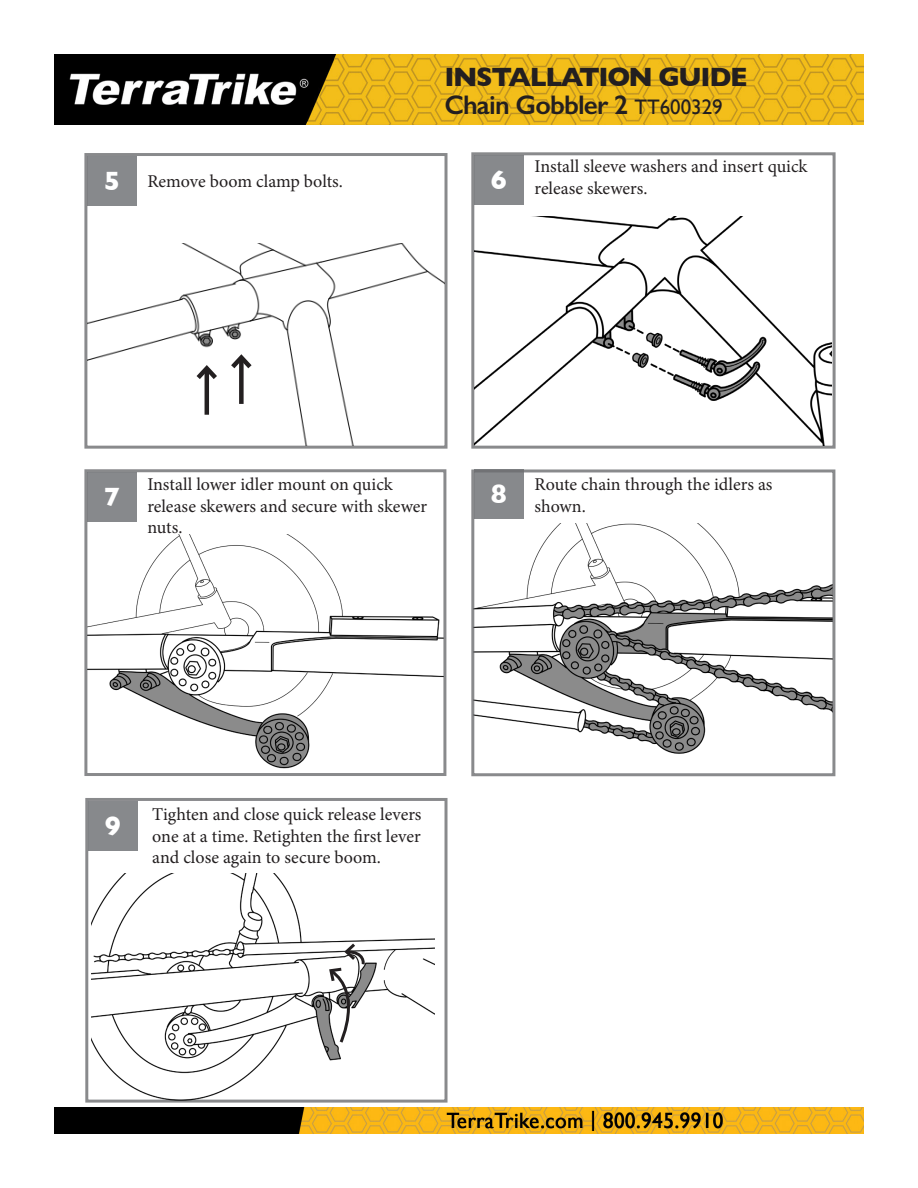
<style>
.page{position:relative;width:918px;height:1188px;background:#fff}
.page>*{position:absolute;margin:0;border:0;box-sizing:border-box;transform-origin:0 0}
.t1{font:600 27px "Gill Sans";letter-spacing:-.03em;color:#231f20}
.t2{font:700 27px "Gill Sans";letter-spacing:-.05em;color:#231f20}
.t3{font:700 27px "Gill Sans";color:#fff}
.Body{font:18px/21.6px "Minion Pro";letter-spacing:-.005em;color:#231f20}
.s1{font-weight:400;font-size:21px}
</style>
<div class="page">
<img style="left:54px;top:54px;width:810px;height:70px">
<img style="left:54px;top:1107px;width:810px;height:27px">
<div style="left:87px;top:156px;width:50px;height:50px;background:#87898c"></div>
<div style="left:87px;top:472px;width:50px;height:50px;background:#87898c"></div>
<img style="left:88px;top:535px;width:354px;height:234px">
<img style="left:475px;top:524px;width:356px;height:230px">
<div style="left:474px;top:155px;width:50px;height:49px;background:#87898c"></div>
<div style="left:88px;top:801px;width:50px;height:50px;background:#87898c"></div>
<div style="left:474px;top:470px;width:50px;height:49px;background:#87898c"></div>
<div style="left:84px;top:153px;width:364px;height:296px;border:3px solid #6c6d70"></div>
<div style="left:471px;top:152px;width:365px;height:297px;border:3px solid #6c6d70"></div>
<div style="left:84px;top:469px;width:362px;height:307px;border:3px solid #6c6d70"></div>
<div style="left:471px;top:469px;width:364px;height:307px;border:3px solid #6c6d70"></div>
<div style="left:85px;top:798px;width:363px;height:305px;border:3px solid #6c6d70"></div>
<img style="left:92px;top:874px;width:343px;height:229px">
<svg style="left:327px;top:940px;width:39px;height:105px"></svg>
<img style="left:87px;top:243px;width:357px;height:203px">
<hr style="left:205px;top:368px;width:4px;height:47px;background:#231f20">
<div style="left:239px;top:358px;width:5px;height:46px;background:#231f20"></div>
<svg style="left:192px;top:351px;width:64px;height:33px"></svg>
<img style="left:474px;top:216px;width:358px;height:230px">
<p class="t3" style="left:104px;top:159px;width:18px">5</p>
<p class="Body" style="left:147px;top:171px;width:197px">Remove boom clamp bolts.</p>
<h1 class="t2" style="left:444px;top:55px;width:305px">INSTALLATION GUIDE</h1>
<h1 class="t1" style="left:444px;top:89px;width:280px">Chain Gobbler 2 <span class="s1">TT600329</span></h1>
<p class="t3" style="left:491px;top:158px;width:18px">6</p>
<p class="Body" style="left:535px;top:156px;width:274px">Install sleeve washers and insert quick release skewers.</p>
<p class="t3" style="left:104px;top:475px;width:18px">7</p>
<p class="Body" style="left:147px;top:474px;width:281px">Install lower idler mount on quick release skewers and secure with skewer nuts.</p>
<p class="t3" style="left:491px;top:473px;width:18px">8</p>
<p class="Body" style="left:535px;top:474px;width:239px">Route chain through the idlers as</p>
<p class="Body" style="left:535px;top:495px;width:53px">shown.</p>
<p class="t3" style="left:105px;top:804px;width:18px">9</p>
<p class="Body" style="left:152px;top:804px;width:271px;text-align:justify">Tighten and close quick release levers one at a time. Retighten the first lever and close again to secure boom.</p>
</div>
